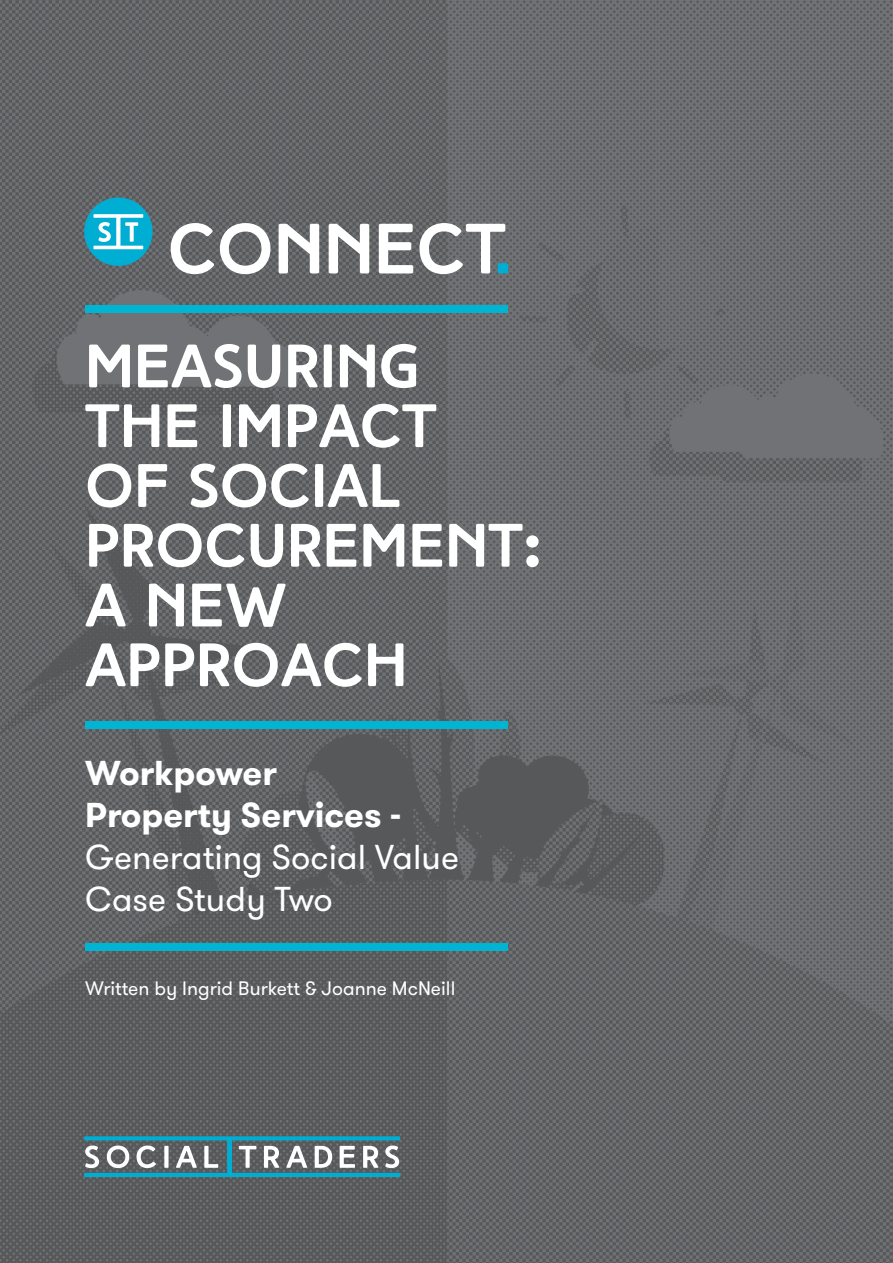
<style>
.page{position:relative;width:893px;height:1263px;background:#fff}
.page>*{position:absolute;margin:0;border:0;box-sizing:border-box;transform-origin:0 0}
.t1{font:700 61.2px/59.7px "High Tide";color:#fff}
.t2{font:34.5px/42px "GT Walsheim";color:#fff}
.Copy_grey{font:19.5px "GT Walsheim";color:#fff}
.s1{font-family:"GT Walsheim"}
.s2{font-weight:700}
</style>
<div class="page">
<img style="left:0;top:0;width:893px;height:1263px">
<svg style="left:84px;top:1136px;width:316px;height:41px;background:#668c95"></svg>
<svg style="left:171px;top:223px;width:148px;height:51px"></svg>
<svg style="left:329px;top:224px;width:40px;height:49px"></svg>
<svg style="left:379px;top:224px;width:34px;height:49px"></svg>
<svg style="left:419px;top:223px;width:86px;height:51px"></svg>
<div style="left:498px;top:263px;width:10px;height:10px;background:#00add3"></div>
<div style="left:84px;top:197px;width:69px;height:69px;background:#00add3;border-radius:50%"></div>
<svg style="left:93px;top:214px;width:50px;height:35px"></svg>
<div style="left:85px;top:721px;width:423px;height:8px;background:#00b4d4"></div>
<div style="left:85px;top:943px;width:423px;height:8px;background:#00b4d4"></div>
<div style="left:85px;top:305px;width:423px;height:7px;background:#00b4d4"></div>
<h1 class="t1" style="left:85px;top:336px;width:458px">MEASURING<br>THE IMPACT<br>OF SOCIAL<br>PROCUREMENT<span class="s1">:<br></span>A NEW<br>APPROACH</h1>
<h3 class="t2" style="left:85px;top:753px;width:375px"><span class="s2">Workpower<br>Property Services -<br></span>Generating Social Value<br>Case Study Two</h3>
<p class="Copy_grey" style="left:85px;top:976px;width:372px">Written by Ingrid Burkett &amp; Joanne McNeill</p>
</div>
